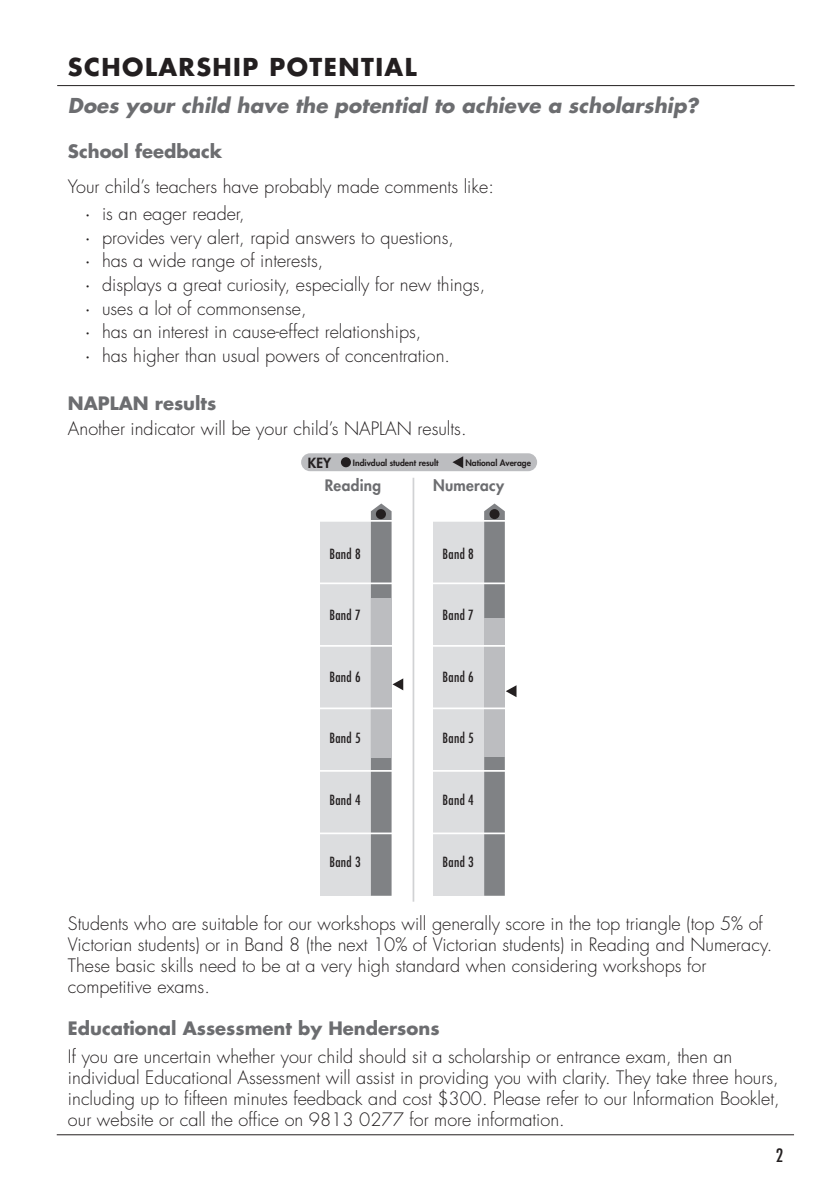
<style>
.page{position:relative;width:840px;height:1191px;background:#fff}
.page>*{position:absolute;margin:0;border:0;box-sizing:border-box;transform-origin:0 0}
.t1{font:700 24px "Futura Std";letter-spacing:.06em;color:#231f20}
.sub_header{font:italic 700 20px "Futura Std";color:#6c6d70}
.Group_Header{font:italic 300 18px/21px "Futura";color:#231f20}
.sub_header-2{font:300 18px "Futura Std";color:#231f20}
.Group_Header-2{font:300 18px/21px "Futura";color:#231f20}
.bullets{font:300 18px "Futura Std";color:#231f20}
.Group_Header-3{font:700 18px "Futura Std";color:#6c6d70}
.sub_header-3{font:700 18px "Futura Std";color:#6c6d70}
.t2{font:condensed 18px "Futura Std";color:#231f20}
.t3{font:italic 800 15.4px "Futura";letter-spacing:.02em;color:#6c6d70}
.t4{font:condensed 13.6px "Futura";letter-spacing:.02em;color:#231f20}
.t5{font:800 13.6px "Futura Std";color:#231f20}
.t6{font:800 8.6px "Futura Std";color:#231f20}
.s1{font-weight:500}
</style>
<div class="page">
<hr style="left:57px;top:85px;width:737px;height:1px;background:#231f20">
<hr style="left:57px;top:1134px;width:736px;height:1px;background:#231f20">
<div style="left:320px;top:521px;width:51px;height:374px;background:#dcdddf"></div>
<hr style="left:316px;top:770px;width:79px;height:1px;background:#fff">
<hr style="left:316px;top:645px;width:79px;height:1px;background:#fff">
<hr style="left:316px;top:707px;width:81px;height:2px;background:#fff">
<hr style="left:315px;top:832px;width:81px;height:2px;background:#fff">
<hr style="left:316px;top:582px;width:80px;height:2px;background:#fff">
<hr style="left:316px;top:520px;width:80px;height:2px;background:#fff">
<svg style="left:370px;top:503px;width:33px;height:392px"></svg>
<div style="left:375px;top:509px;width:11px;height:10px;background:#231f20;border-radius:50%"></div>
<div style="left:433px;top:521px;width:51px;height:374px;background:#dcdddf"></div>
<hr style="left:429px;top:770px;width:79px;height:1px;background:#fff">
<hr style="left:429px;top:645px;width:79px;height:1px;background:#fff">
<hr style="left:429px;top:707px;width:81px;height:2px;background:#fff">
<hr style="left:428px;top:832px;width:81px;height:2px;background:#fff">
<hr style="left:429px;top:582px;width:80px;height:2px;background:#fff">
<hr style="left:429px;top:520px;width:80px;height:2px;background:#fff">
<svg style="left:484px;top:503px;width:32px;height:392px"></svg>
<div style="left:489px;top:509px;width:10px;height:10px;background:#231f20;border-radius:50%"></div>
<hr style="left:412px;top:478px;width:2px;height:423px;background:#d1d2d4">
<div style="left:301px;top:453px;width:236px;height:18px;background:#bcbdc0;border-radius:9px"></div>
<div style="left:341px;top:457px;width:10px;height:10px;background:#231f20;border-radius:50%"></div>
<svg style="left:452px;top:456px;width:11px;height:12px"></svg>
<p class="t1" style="left:68px;top:51px;width:350px">SCHOLARSHIP POTENTIAL</p>
<p class="sub_header" style="left:68px;top:92px;width:631px">Does your child have the potential to achieve a scholarship?</p>
<p class="sub_header-3" style="left:68px;top:139px;width:155px">School feedback</p>
<p class="sub_header-2" style="left:68px;top:176px;width:427px">Your child’s teachers have probably made comments like:</p>
<p class="sub_header-2" style="left:85px;top:202px;width:161px"><span class="s1">·</span> is an eager reader,</p>
<p class="sub_header-2" style="left:85px;top:226px;width:370px"><span class="s1">·</span> provides very alert, rapid answers to questions,</p>
<p class="sub_header-2" style="left:85px;top:250px;width:240px"><span class="s1">·</span> has a wide range of interests,</p>
<p class="sub_header-2" style="left:85px;top:273px;width:401px"><span class="s1">·</span> displays a great curiosity, especially for new things,</p>
<p class="sub_header-2" style="left:85px;top:297px;width:223px"><span class="s1">·</span> uses a lot of commonsense,</p>
<p class="sub_header-2" style="left:85px;top:321px;width:338px"><span class="s1">·</span> has an interest in cause-effect relationships,</p>
<p class="sub_header-2" style="left:85px;top:344px;width:366px"><span class="s1">·</span> has higher than usual powers of concentration.</p>
<p class="sub_header-3" style="left:68px;top:391px;width:150px">NAPLAN results</p>
<p class="bullets" style="left:68px;top:417px;width:400px">Another indicator will be your child’s NAPLAN results.</p>
<p class="t5" style="left:308px;top:454px;width:25px">KEY</p>
<p class="t6" style="left:353px;top:457px;width:87px">Indivdual student result</p>
<p class="t6" style="left:465px;top:457px;width:67px">National Average</p>
<p class="t3" style="left:324px;top:474px;width:58px">Reading</p>
<p class="t3" style="left:433px;top:474px;width:72px">Numeracy</p>
<p class="t4" style="left:329px;top:545px;width:33px">Band 8</p>
<p class="t4" style="left:442px;top:545px;width:33px">Band 8</p>
<p class="t4" style="left:329px;top:606px;width:33px">Band 7</p>
<p class="t4" style="left:442px;top:606px;width:33px">Band 7</p>
<p class="t4" style="left:329px;top:668px;width:33px">Band 6</p>
<p class="t4" style="left:442px;top:668px;width:33px">Band 6</p>
<p class="t4" style="left:329px;top:730px;width:33px">Band 5</p>
<p class="t4" style="left:442px;top:730px;width:33px">Band 5</p>
<p class="t4" style="left:329px;top:791px;width:33px">Band 4</p>
<p class="t4" style="left:442px;top:791px;width:33px">Band 4</p>
<p class="t4" style="left:329px;top:853px;width:33px">Band 3</p>
<p class="t4" style="left:442px;top:853px;width:33px">Band 3</p>
<p class="Group_Header-2" style="left:68px;top:913px;width:705px">Students who are suitable for our workshops will generally score in the top triangle (top 5% of Victorian students) or in Band 8 (the next 10% of Victorian students) in Reading and Numeracy.<br>These basic skills need to be at a very high standard when considering workshops for competitive exams.</p>
<p class="Group_Header-3" style="left:68px;top:1016px;width:373px">Educational Assessment by Hendersons</p>
<p class="Group_Header" style="left:68px;top:1046px;width:712px">If you are uncertain whether your child should sit a scholarship or entrance exam, then an individual Educational Assessment will assist in providing you with clarity. They take three hours, including up to fifteen minutes feedback and cost $300. Please refer to our Information Booklet, our website or call the office on 9813 0277 for more information.</p>
<p class="t2" style="left:775px;top:1144px;width:9px">2</p>
</div>
